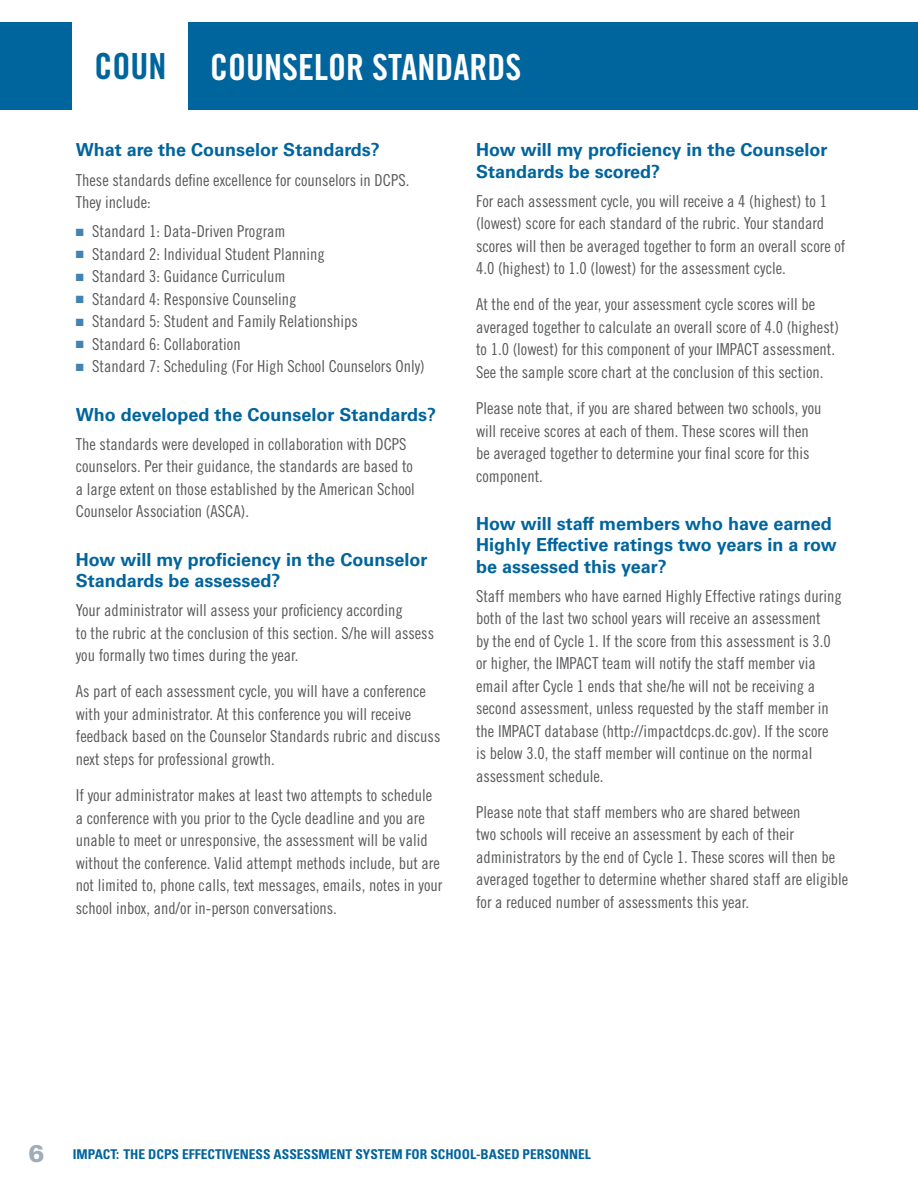
<style>
.page{position:relative;width:918px;height:1188px;background:#fff}
.page>*{position:absolute;margin:0;border:0;box-sizing:border-box;transform-origin:0 0}
.t1{font:36px "Trade Gothic LT Std Bd Cn 20";color:#fff}
.t2{font:700 18px/21.3px "Univers LT Std";color:#00649d}
.t3{font:16.5px/22.5px "Trade Gothic LT Std Cn 18";color:#58595b}
.t4{font:700 condensed 13.5px "Univers LT Std";color:#00649d}
.s1{color:#00649d}
.s2{color:#4383b3}
.s3{font-weight:900;font-stretch:normal;font-size:24px;color:#a0adb7}
</style>
<div class="page">
<div style="left:0;top:23px;width:918px;height:87px;background:#00649d"></div>
<div style="left:73px;top:23px;width:115px;height:87px;background:#fff"></div>
<h1 class="t1" style="left:94px;top:46px;width:429px"><span class="s1">COUN</span> COUNSELOR STANDARDS</h1>
<p class="t2" style="left:76px;top:139px;width:306px">What are the Counselor Standards?</p>
<p class="t3" style="left:76px;top:168px;width:335px">These standards define excellence for counselors in DCPS.<br>They include:</p>
<p class="t3" style="left:76px;top:220px;width:211px"><span class="s2">■</span> Standard 1: Data-Driven Program</p>
<p class="t3" style="left:76px;top:243px;width:251px"><span class="s2">■</span> Standard 2: Individual Student Planning</p>
<p class="t3" style="left:76px;top:265px;width:211px"><span class="s2">■</span> Standard 3: Guidance Curriculum</p>
<p class="t3" style="left:76px;top:288px;width:222px"><span class="s2">■</span> Standard 4: Responsive Counseling</p>
<p class="t3" style="left:76px;top:310px;width:284px"><span class="s2">■</span> Standard 5: Student and Family Relationships</p>
<p class="t3" style="left:76px;top:333px;width:166px"><span class="s2">■</span> Standard 6: Collaboration</p>
<p class="t3" style="left:76px;top:355px;width:351px"><span class="s2">■</span> Standard 7: Scheduling (For High School Counselors Only)</p>
<p class="t2" style="left:76px;top:404px;width:362px">Who developed the Counselor Standards?</p>
<p class="t3" style="left:76px;top:433px;width:341px">The standards were developed in collaboration with DCPS counselors. Per their guidance, the standards are based to a large extent on those established by the American School Counselor Association (ASCA).</p>
<p class="t2" style="left:76px;top:549px;width:353px">How will my proficiency in the Counselor<br>Standards be assessed?</p>
<p class="t3" style="left:76px;top:599px;width:360px">Your administrator will assess your proficiency according<br>to the rubric at the conclusion of this section. S/he will assess you formally two times during the year.</p>
<p class="t3" style="left:76px;top:680px;width:366px">As part of each assessment cycle, you will have a conference with your administrator. At this conference you will receive feedback based on the Counselor Standards rubric and discuss next steps for professional growth.</p>
<p class="t3" style="left:76px;top:784px;width:368px">If your administrator makes at least two attempts to schedule a conference with you prior to the Cycle deadline and you are unable to meet or unresponsive, the assessment will be valid without the conference. Valid attempt methods include, but are not limited to, phone calls, text messages, emails, notes in your school inbox, and/or in-person conversations.</p>
<p class="t2" style="left:476px;top:139px;width:353px">How will my proficiency in the Counselor<br>Standards be scored?</p>
<p class="t3" style="left:476px;top:190px;width:371px">For each assessment cycle, you will receive a 4 (highest) to 1 (lowest) score for each standard of the rubric. Your standard scores will then be averaged together to form an overall score of 4.0 (highest) to 1.0 (lowest) for the assessment cycle.</p>
<p class="t3" style="left:476px;top:293px;width:364px">At the end of the year, your assessment cycle scores will be averaged together to calculate an overall score of 4.0 (highest) to 1.0 (lowest) for this component of your IMPACT assessment.<br>See the sample score chart at the conclusion of this section.</p>
<p class="t3" style="left:476px;top:397px;width:347px">Please note that, if you are shared between two schools, you will receive scores at each of them. These scores will then be averaged together to determine your final score for this component.</p>
<p class="t2" style="left:476px;top:513px;width:362px">How will staff members who have earned<br>Highly Effective ratings two years in a row be assessed this year?</p>
<p class="t3" style="left:476px;top:585px;width:367px">Staff members who have earned Highly Effective ratings during both of the last two school years will receive an assessment<br>by the end of Cycle 1. If the score from this assessment is 3.0 or higher, the IMPACT team will notify the staff member via email after Cycle 1 ends that she/he will not be receiving a second assessment, unless requested by the staff member in the IMPACT database (http://impactdcps.dc.gov). If the score is below 3.0, the staff member will continue on the normal assessment schedule.</p>
<p class="t3" style="left:476px;top:801px;width:374px">Please note that staff members who are shared between<br>two schools will receive an assessment by each of their administrators by the end of Cycle 1. These scores will then be averaged together to determine whether shared staff are eligible for a reduced number of assessments this year.</p>
<p class="t4" style="left:28px;top:1145px;width:564px"><span class="s3">6</span> IMPACT: THE DCPS EFFECTIVENESS ASSESSMENT SYSTEM FOR SCHOOL-BASED PERSONNEL</p>
</div>
